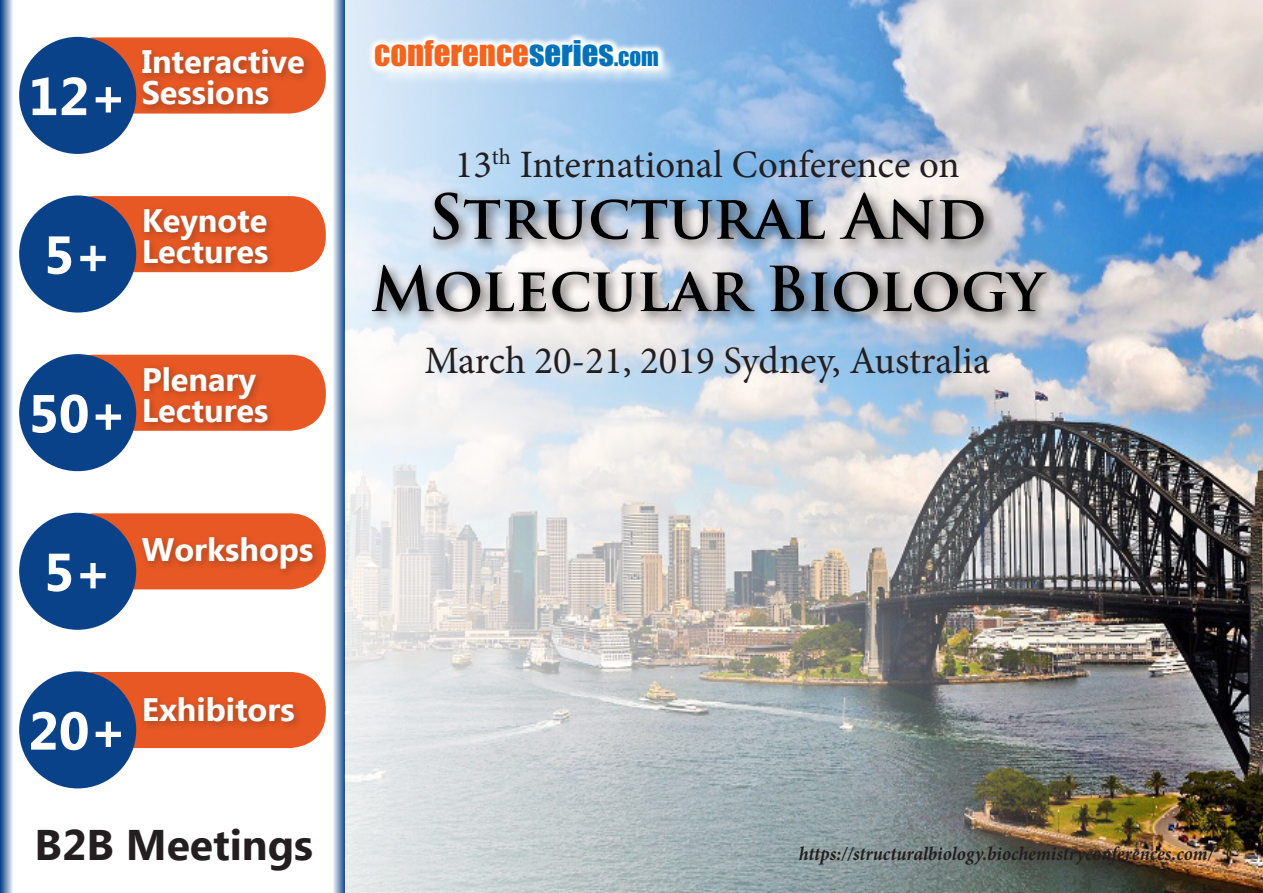
<style>
.page{position:relative;width:1263px;height:893px;background:#fff}
.page>*{position:absolute;margin:0;border:0;box-sizing:border-box;transform-origin:0 0}
.t1{font:700 60.3px/72.3px "Trajan Pro";color:#000;text-align:center}
.t2{font:700 53.25px "Ebrima";color:#fff}
.t3{font:700 42.75px "Ebrima";color:#231f20}
.t4{font:38.7px "Minion Pro";color:#231f20}
.t5{font:32.7px "Impact";color:#f36421}
.t6{font:700 32.4px/30.9px "Ebrima";color:#fff}
.t7{font:italic 700 19.5px "Minion Pro";letter-spacing:-.005em;color:#231f20;scale:.95 1}
.s1{color:#0072bc}
.s2{font-size:22.95px;color:#0072bc}
</style>
<div class="page">
<div style="left:58px;top:37px;width:268px;height:77px;background:#e75824;border-radius:36px"></div>
<div style="left:19px;top:37px;width:117px;height:117px;background:#094288;border-radius:50%"></div>
<div style="left:138px;top:45px;width:176px;height:70px;background:#231f20;opacity:.3"></div>
<div style="left:58px;top:196px;width:268px;height:76px;background:#e75824;border-radius:36px"></div>
<div style="left:19px;top:195px;width:117px;height:118px;background:#094288;border-radius:50%"></div>
<div style="left:140px;top:205px;width:137px;height:68px;background:#231f20;opacity:.3"></div>
<div style="left:58px;top:355px;width:268px;height:76px;background:#e75824;border-radius:36px"></div>
<div style="left:19px;top:354px;width:117px;height:117px;background:#094288;border-radius:50%"></div>
<div style="left:140px;top:362px;width:137px;height:70px;background:#231f20;opacity:.3"></div>
<div style="left:58px;top:513px;width:268px;height:76px;background:#e75824;border-radius:36px"></div>
<div style="left:19px;top:513px;width:117px;height:117px;background:#094288;border-radius:50%"></div>
<div style="left:138px;top:533px;width:184px;height:45px;background:#231f20;opacity:.3"></div>
<div style="left:58px;top:672px;width:268px;height:76px;background:#e75824;border-radius:36px"></div>
<div style="left:19px;top:671px;width:117px;height:117px;background:#094288;border-radius:50%"></div>
<div style="left:140px;top:693px;width:164px;height:38px;background:#231f20;opacity:.3"></div>
<svg style="left:0;top:0;width:13px;height:893px;background:#7a99be"></svg>
<svg style="left:333px;top:0;width:12px;height:893px;background:#8da7c8"></svg>
<img style="left:345px;top:0;width:918px;height:893px">
<div style="left:378px;top:44px;width:301px;height:43px;background:#fff;opacity:.75"></div>
<svg style="left:366px;top:32px;width:301px;height:44px"></svg>
<div style="left:366px;top:185px;width:694px;height:141px;background:#231f20;opacity:.75"></div>
<h2 class="t2" style="left:28px;top:57px;width:100px">12+</h2>
<p class="t6" style="left:142px;top:48px;width:165px">Interactive<br>Sessions</p>
<h2 class="t2" style="left:44px;top:215px;width:70px">5+</h2>
<p class="t6" style="left:142px;top:207px;width:128px">Keynote<br>Lectures</p>
<h2 class="t2" style="left:28px;top:374px;width:100px">50+</h2>
<p class="t6" style="left:142px;top:365px;width:128px">Plenary<br>Lectures</p>
<h2 class="t2" style="left:44px;top:532px;width:70px">5+</h2>
<p class="t6" style="left:142px;top:536px;width:173px">Workshops</p>
<h2 class="t2" style="left:28px;top:691px;width:100px">20+</h2>
<p class="t6" style="left:142px;top:696px;width:154px">Exhibitors</p>
<h3 class="t3" style="left:35px;top:813px;width:280px">B2B Meetings</h3>
<p class="t5" style="left:374px;top:28px;width:286px">CONFERENCE<span class="s1">SERIES</span><span class="s2">.COM</span></p>
<p class="t4" style="left:455px;top:139px;width:507px">13<sup>th</sup> International Conference on</p>
<p class="t1" style="left:371px;top:181px;width:674px">Structural And<br>Molecular Biology</p>
<p class="t4" style="left:424px;top:335px;width:567px">March 20-21, 2019 Sydney, Australia</p>
<p class="t7" style="left:799px;top:839px;width:438px">https://structuralbiology.biochemistryconferences.com/</p>
</div>
